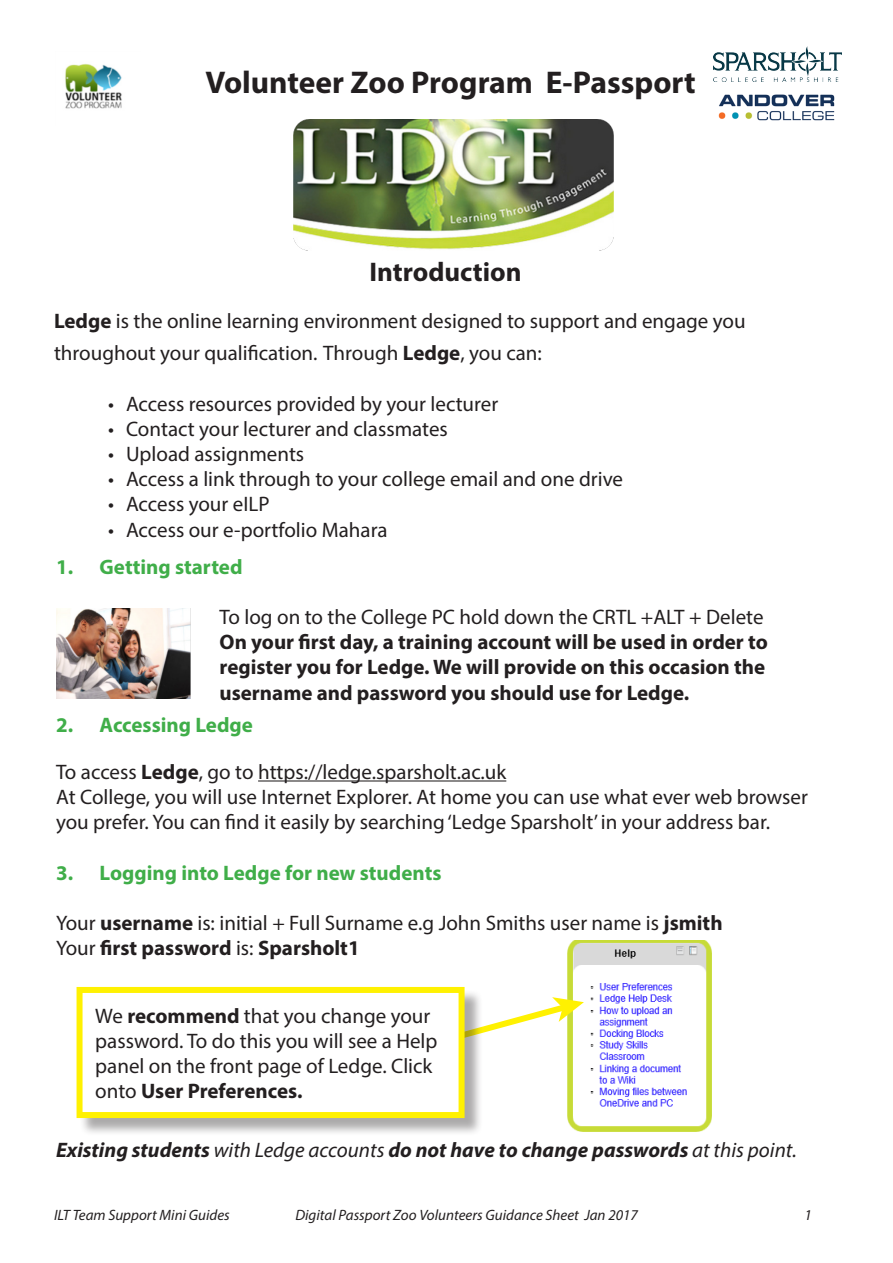
<style>
.page{position:relative;width:893px;height:1263px;background:#fff}
.page>*{position:absolute;margin:0;border:0;box-sizing:border-box;transform-origin:0 0}
.Heading{font:700 31.5px "Myriad Pro";color:#231f20}
.t1{font:700 27px "Myriad Pro";color:#231f20}
.t2{font:21px/25.2px "Myriad Pro";color:#231f20}
.t3{font:700 21px/25.2px "Myriad Pro";color:#231f20}
.t4{font:italic 700 21px "Myriad Pro";color:#231f20}
.t5{font:700 21px "Myriad Pro";color:#40ae49}
.t6{font:italic 15px "Myriad Pro";color:#231f20}
.s1{font-weight:700}
.s2{font-weight:400}
</style>
<div class="page">
<img style="left:65px;top:64px;width:57px;height:45px">
<img style="left:713px;top:47px;width:129px;height:35px">
<img style="left:718px;top:94px;width:117px;height:27px">
<img style="left:294px;top:120px;width:319px;height:131px">
<hr style="left:258px;top:780px;width:248px;height:1px;background:#231f20">
<img style="left:56px;top:608px;width:135px;height:90px">
<img style="left:567px;top:941px;width:145px;height:191px">
<svg style="left:483px;top:997px;width:101px;height:80px"></svg>
<div style="left:79px;top:989px;width:404px;height:147px;background:#231f20;opacity:.38"></div>
<div style="left:80px;top:990px;width:382px;height:125px;background:#fff"></div>
<div style="left:77px;top:987px;width:388px;height:131px;border:6px solid #fff101"></div>
<p class="Heading" style="left:205px;top:62px;width:492px">Volunteer Zoo Program E-Passport</p>
<p class="t1" style="left:369px;top:254px;width:154px">Introduction</p>
<p class="t2" style="left:54px;top:304px;width:693px;line-height:32.4px"><span class="s1">Ledge</span> is the online learning environment designed to support and engage you throughout your qualification. Through <span class="s1">Ledge</span>, you can:</p>
<p class="t2" style="left:108px;top:391px;width:392px">• Access resources provided by your lecturer</p>
<p class="t2" style="left:108px;top:416px;width:341px">• Contact your lecturer and classmates</p>
<p class="t2" style="left:108px;top:441px;width:198px">• Upload assignments</p>
<p class="t2" style="left:108px;top:466px;width:517px">• Access a link through to your college email and one drive</p>
<p class="t2" style="left:108px;top:491px;width:163px">• Access your eILP</p>
<p class="t2" style="left:108px;top:517px;width:281px">• Access our e-portfolio Mahara</p>
<p class="t5" style="left:56px;top:553px;width:188px">1. Getting started</p>
<p class="t2" style="left:220px;top:604px;width:546px">To log on to the College PC hold down the CRTL +ALT + Delete</p>
<p class="t3" style="left:220px;top:629px;width:550px">On your first day, a training account will be used in order to register you for Ledge. We will provide on this occasion the username and password you should use for Ledge.</p>
<p class="t5" style="left:56px;top:711px;width:198px">2. Accessing Ledge</p>
<p class="t2" style="left:56px;top:759px;width:452px">To access <span class="s1">Ledge</span>, go to https://ledge.sparsholt.ac.uk</p>
<p class="t2" style="left:56px;top:784px;width:753px">At College, you will use Internet Explorer. At home you can use what ever web browser you prefer. You can find it easily by searching ‘Ledge Sparsholt’ in your address bar.</p>
<p class="t5" style="left:56px;top:859px;width:387px">3. Logging into Ledge for new students</p>
<p class="t2" style="left:56px;top:910px;width:668px">Your <span class="s1">username</span> is: initial + Full Surname e.g John Smiths user name is <span class="s1">jsmith</span></p>
<p class="t3" style="left:56px;top:935px;width:305px"><span class="s2">Your</span> first password <span class="s2">is:</span> Sparsholt1</p>
<p class="t2" style="left:95px;top:1002px;width:344px">We <span class="s1">recommend</span> that you change your password. To do this you will see a Help panel on the front page of Ledge. Click onto <span class="s1">User Preferences.</span></p>
<p class="t4" style="left:56px;top:1136px;width:742px">Existing students <span class="s2">with Ledge accounts</span> do not have to change passwords <span class="s2">at this point.</span></p>
<p class="t6" style="left:54px;top:1206px;width:177px">ILT Team Support Mini Guides</p>
<p class="t6" style="left:295px;top:1206px;width:344px">Digital Passport Zoo Volunteers Guidance Sheet Jan 2017</p>
<p class="t6" style="left:804px;top:1206px;width:9px">1</p>
</div>
